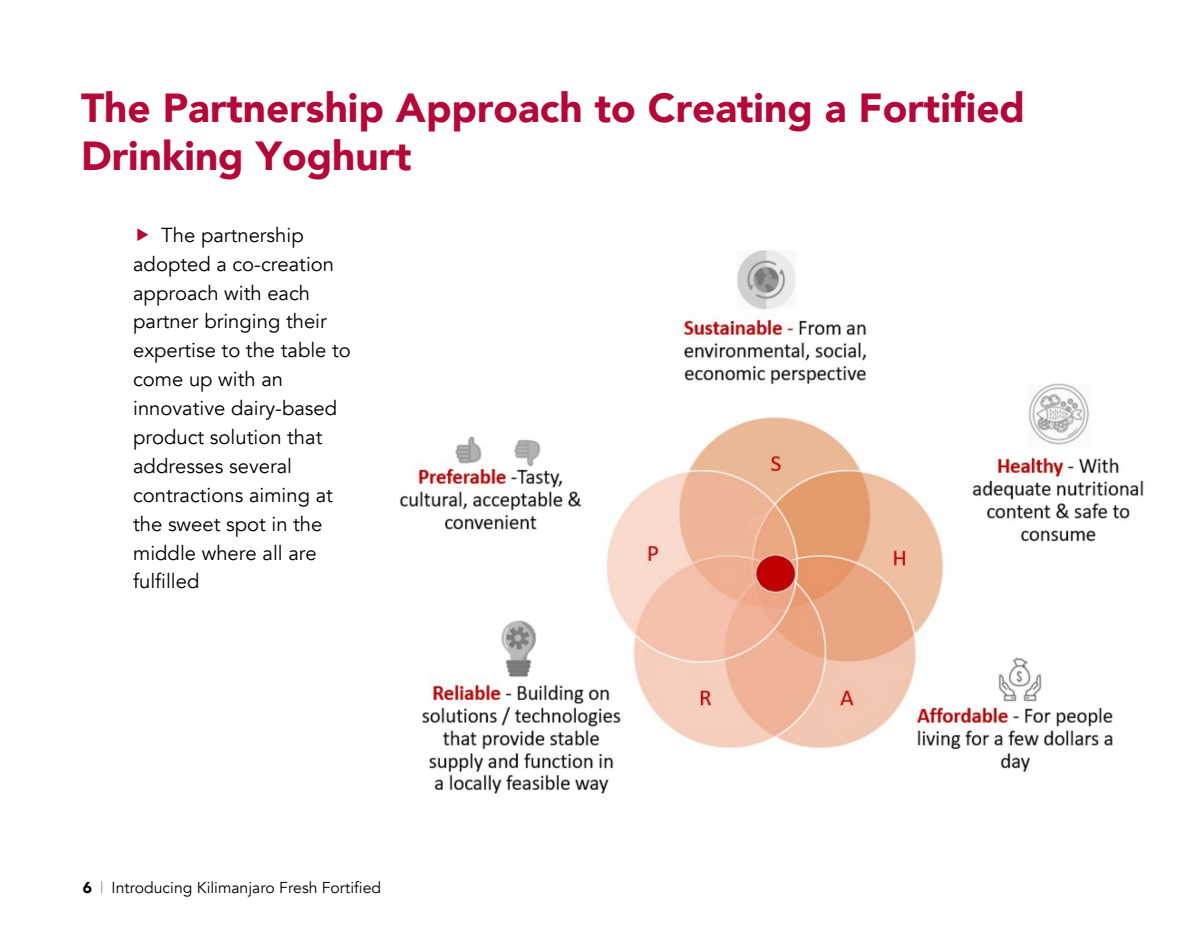
<style>
.page{position:relative;width:1180px;height:944px;background:#fff}
.page>*{position:absolute;margin:0;border:0;box-sizing:border-box;transform-origin:0 0}
.head_1{font:900 40.5px/48.6px "Avenir";color:#b30838}
.t1{font:20.25px/28.8px "Avenir";color:#000}
.t2{font:15.75px "Avenir";color:#000}
.s1{color:#b20738}
.s2{font-weight:900}
.s3{color:#939598}
</style>
<div class="page">
<img style="left:399px;top:250px;width:745px;height:544px">
<p class="head_1" style="left:81px;top:82px;width:946px">The Partnership Approach to Creating a <span class="s1">Fortified<br></span>Drinking Yoghurt</p>
<p class="t1" style="left:133px;top:221px;width:219px;text-indent:28px">The partnership adopted a co-creation approach with each partner bringing their expertise to the table to come up with an innovative dairy-based product solution that addresses several contractions aiming at the sweet spot in the middle where all are fulfilled</p>
<p class="t2" style="left:83px;top:878px;width:300px"><span class="s2">6</span> <span class="s3">|</span> Introducing Kilimanjaro Fresh Fortified</p>
</div>
